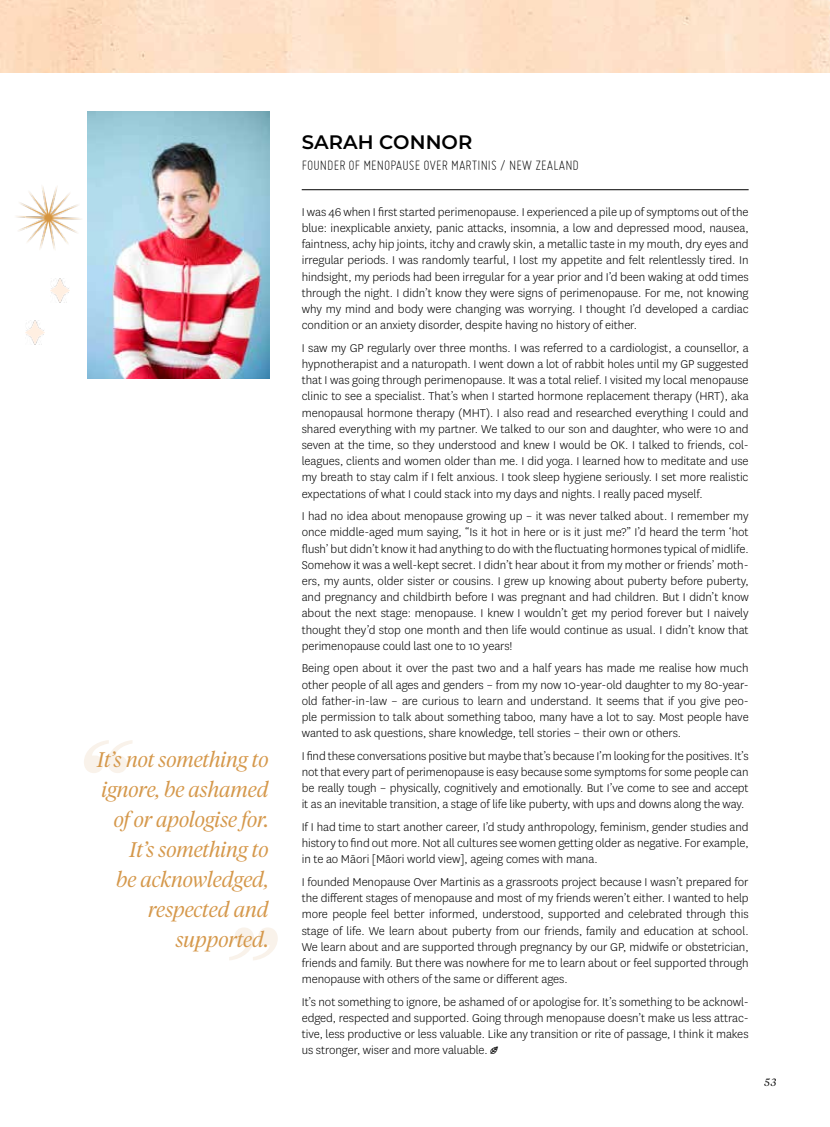
<style>
.page{position:relative;width:830px;height:1127px;background:#fff}
.page>*{position:absolute;margin:0;border:0;box-sizing:border-box;transform-origin:0 0}
.t1{font:italic 300 21px/30px "Tiempos Headline";color:#d5984b;text-align:right}
.t2{font:600 19.5px "Montserrat";letter-spacing:.005em;color:#000}
.t3{font:300 15px "Miso";letter-spacing:.005em;color:#000}
.t4{font:300 13.2px/16.2px "National";letter-spacing:-.005em;color:#000;text-align:justify}
.t5{font:italic 300 10.5px "Tiempos Headline";color:#000}
.s1{font-family:"Peppermint Leaf";font-weight:400;font-size:7.5px}
</style>
<div class="page">
<img style="left:88px;top:111px;width:181px;height:267px">
<svg style="left:84px;top:740px;width:48px;height:33px"></svg>
<svg style="left:229px;top:927px;width:48px;height:33px"></svg>
<img style="left:16px;top:186px;width:66px;height:64px">
<img style="left:50px;top:279px;width:20px;height:24px">
<img style="left:25px;top:320px;width:20px;height:24px">
<hr style="left:301px;top:189px;width:447px;height:1px;background:#000">
<h1 class="t1" style="left:97px;top:743px;width:173px">It’s not something to ignore, be ashamed of or apologise for.<br>It’s something to<br>be acknowledged, respected and supported.</h1>
<h2 class="t2" style="left:301px;top:128px;width:172px">SARAH CONNOR</h2>
<p class="t3" style="left:301px;top:157px;width:279px">FOUNDER OF MENOPAUSE OVER MARTINIS / NEW ZEALAND</p>
<p class="t4" style="left:301px;top:203px;width:448px">I was 46 when I first started perimenopause. I experienced a pile up of symptoms out of the blue: inexplicable anxiety, panic attacks, insomnia, a low and depressed mood, nausea, faintness, achy hip joints, itchy and crawly skin, a metallic taste in my mouth, dry eyes and irregular periods. I was randomly tearful, I lost my appetite and felt relentlessly tired. In hindsight, my periods had been irregular for a year prior and I’d been waking at odd times through the night. I didn’t know they were signs of perimenopause. For me, not knowing why my mind and body were changing was worrying. I thought I’d developed a cardiac condition or an anxiety disorder, despite having no history of either.</p>
<p class="t4" style="left:301px;top:339px;width:448px">I saw my GP regularly over three months. I was referred to a cardiologist, a counsellor, a hypnotherapist and a naturopath. I went down a lot of rabbit holes until my GP suggested that I was going through perimenopause. It was a total relief. I visited my local menopause clinic to see a specialist. That’s when I started hormone replacement therapy (HRT), aka menopausal hormone therapy (MHT). I also read and researched everything I could and shared everything with my partner. We talked to our son and daughter, who were 10 and seven at the time, so they understood and knew I would be OK. I talked to friends, col&shy;leagues, clients and women older than me. I did yoga. I learned how to meditate and use my breath to stay calm if I felt anxious. I took sleep hygiene seriously. I set more realistic expectations of what I could stack into my days and nights. I really paced myself.</p>
<p class="t4" style="left:301px;top:508px;width:448px">I had no idea about menopause growing up – it was never talked about. I remember my once middle-aged mum saying, “Is it hot in here or is it just me?” I’d heard the term ‘hot flush’ but didn’t know it had anything to do with the fluctuating hormones typical of midlife.<br>Somehow it was a well-kept secret. I didn’t hear about it from my mother or friends’ moth&shy;ers, my aunts, older sister or cousins. I grew up knowing about puberty before puberty, and pregnancy and childbirth before I was pregnant and had children. But I didn’t know about the next stage: menopause. I knew I wouldn’t get my period forever but I naively thought they’d stop one month and then life would continue as usual. I didn’t know that perimenopause could last one to 10 years!</p>
<p class="t4" style="left:301px;top:660px;width:448px">Being open about it over the past two and a half years has made me realise how much other people of all ages and genders – from my now 10-year-old daughter to my 80-year&shy;old father-in-law – are curious to learn and understand. It seems that if you give peo&shy;ple permission to talk about something taboo, many have a lot to say. Most people have wanted to ask questions, share knowledge, tell stories – their own or others.</p>
<p class="t4" style="left:301px;top:747px;width:448px">I find these conversations positive but maybe that’s because I’m looking for the positives. It’s not that every part of perimenopause is easy because some symptoms for some people can be really tough – physically, cognitively and emotionally. But I’ve come to see and accept it as an inevitable transition, a stage of life like puberty, with ups and downs along the way.</p>
<p class="t4" style="left:301px;top:818px;width:448px">If I had time to start another career, I’d study anthropology, feminism, gender studies and history to find out more. Not all cultures see women getting older as negative. For example, in te ao Māori [Māori world view], ageing comes with mana.</p>
<p class="t4" style="left:301px;top:873px;width:448px">I founded Menopause Over Martinis as a grassroots project because I wasn’t prepared for the different stages of menopause and most of my friends weren’t either. I wanted to help more people feel better informed, understood, supported and celebrated through this stage of life. We learn about puberty from our friends, family and education at school.<br>We learn about and are supported through pregnancy by our GP, midwife or obstetrician, friends and family. But there was nowhere for me to learn about or feel supported through menopause with others of the same or different ages.</p>
<p class="t4" style="left:301px;top:993px;width:448px">It’s not something to ignore, be ashamed of or apologise for. It’s something to be acknowl&shy;edged, respected and supported. Going through menopause doesn’t make us less attrac&shy;tive, less productive or less valuable. Like any transition or rite of passage, I think it makes us stronger, wiser and more valuable. <span class="s1">P</span></p>
<p class="t5" style="left:764px;top:1075px;width:13px">53</p>
</div>
